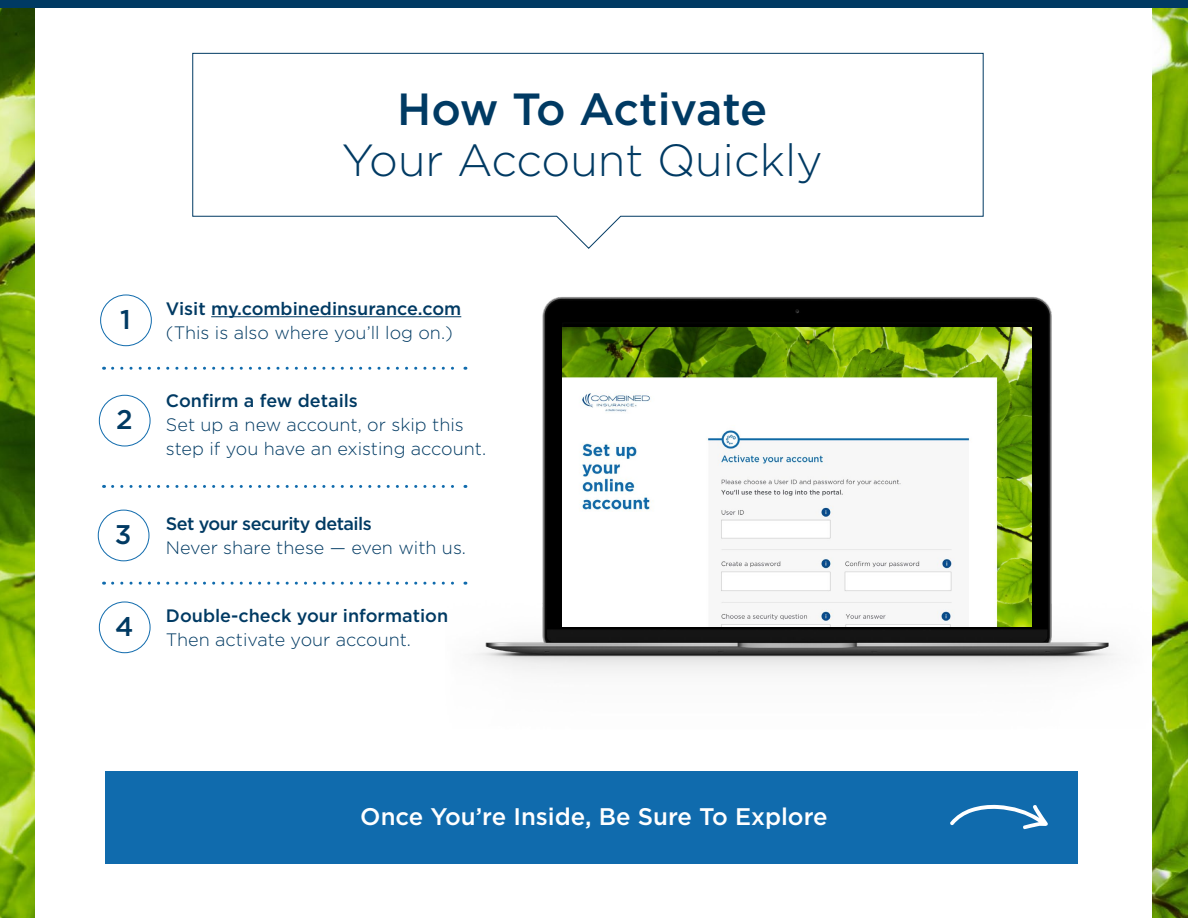
<style>
.page{position:relative;width:1188px;height:918px;background:#fff}
.page>*{position:absolute;margin:0;border:0;box-sizing:border-box;transform-origin:0 0}
.t1{font:300 45px "Gotham";color:#003a63}
.t2{font:500 45px "Gotham";letter-spacing:-.01em;color:#003a63}
.t3{font:500 27px "Gotham";color:#003a63}
.t4{font:500 24px "Gotham";color:#fff}
.t5{font:300 18px/24px "Gotham";color:#003a63}
.t6{font:500 18px "Gotham";color:#003a63}
.t7{font:500 18px "Gotham";letter-spacing:-.03em;color:#003a63}
</style>
<div class="page">
<img style="left:0;top:8px;width:1188px;height:910px">
<div style="left:36px;top:0;width:1116px;height:918px;background:#fff"></div>
<svg style="left:192px;top:52px;width:792px;height:197px"></svg>
<hr style="left:211px;top:316px;width:250px;height:1px;background:#003a63">
<div style="left:100px;top:295px;width:52px;height:51px;border:1px solid #106bad;border-radius:50%"></div>
<div style="left:99px;top:395px;width:52px;height:51px;border:1px solid #106bad;border-radius:50%"></div>
<div style="left:98px;top:510px;width:51px;height:51px;border:1px solid #106bad;border-radius:50%"></div>
<div style="left:99px;top:602px;width:52px;height:51px;border:1px solid #106bad;border-radius:50%"></div>
<svg style="left:113px;top:367px;width:332px;height:3px"></svg>
<svg style="left:113px;top:485px;width:332px;height:3px"></svg>
<svg style="left:113px;top:582px;width:332px;height:3px"></svg>
<div style="left:105px;top:772px;width:973px;height:92px;background:#106bad"></div>
<img style="left:446px;top:297px;width:669px;height:376px">
<img style="left:562px;top:328px;width:469px;height:298px">
<svg style="left:950px;top:804px;width:98px;height:25px"></svg>
<div style="left:0;top:0;width:1188px;height:8px;background:#003a63"></div>
<h1 class="t2" style="left:397px;top:80px;width:372px">How To Activate</h1>
<h1 class="t1" style="left:342px;top:132px;width:482px">Your Account Quickly</h1>
<h2 class="t3" style="left:120px;top:302px;width:12px">1</h2>
<h2 class="t3" style="left:116px;top:402px;width:18px">2</h2>
<h2 class="t3" style="left:115px;top:517px;width:18px">3</h2>
<h2 class="t3" style="left:115px;top:609px;width:20px">4</h2>
<p class="t6" style="left:166px;top:297px;width:297px">Visit my.combinedinsurance.com</p>
<p class="t5" style="left:166px;top:320px;width:288px">(This is also where you’ll log on.)</p>
<p class="t6" style="left:166px;top:389px;width:194px">Confirm a few details</p>
<p class="t5" style="left:166px;top:413px;width:322px">Set up a new account, or skip this step if you have an existing account.</p>
<p class="t7" style="left:166px;top:512px;width:207px">Set your security details</p>
<p class="t5" style="left:166px;top:535px;width:302px">Never share these — even with us.</p>
<p class="t6" style="left:166px;top:604px;width:284px">Double-check your information</p>
<p class="t5" style="left:166px;top:628px;width:247px">Then activate your account.</p>
<h3 class="t4" style="left:360px;top:801px;width:469px">Once You’re Inside, Be Sure To Explore</h3>
</div>
